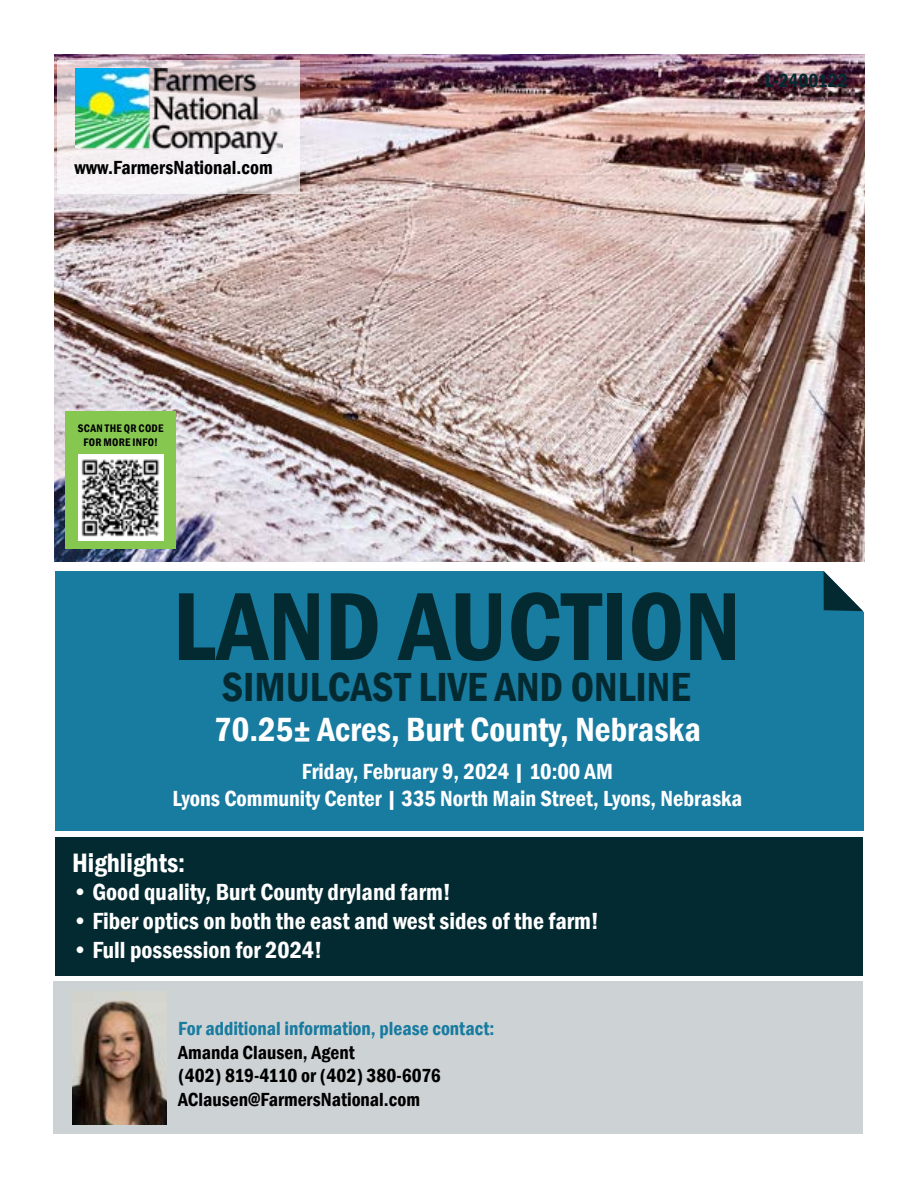
<style>
.page{position:relative;width:918px;height:1188px;background:#fff}
.page>*{position:absolute;margin:0;border:0;box-sizing:border-box;transform-origin:0 0}
.t1{font:600 condensed 100.05px "Franklin Gothic";color:#042a31}
.t2{font:600 condensed 41.7px "Franklin Gothic";color:#042a31}
.t3{font:600 condensed 34.5px "Franklin Gothic";color:#fff}
.t4{font:600 condensed 27.3px "Franklin Gothic";color:#fff}
.t5{font:600 condensed 24px "Franklin Gothic";color:#fff}
.t6{font:600 condensed 22.5px/27px "Franklin Gothic";color:#fff;text-align:center}
.t7{font:600 condensed 19.5px/23.4px "Franklin Gothic";color:#000}
.t8{font:600 condensed 19.5px "Franklin Gothic";color:#187ba0}
.t9{font:600 condensed 19.5px "Franklin Gothic";color:#042a31}
.t10{font:600 condensed 11.25px/13.5px "Franklin Gothic";letter-spacing:.02em;color:#000;text-align:center}
</style>
<div class="page">
<div style="left:53px;top:982px;width:809px;height:152px;background:#cdd2d4"></div>
<div style="left:55px;top:837px;width:807px;height:139px;background:#042a31"></div>
<div style="left:55px;top:571px;width:808px;height:260px;background:#187ba0"></div>
<svg style="left:823px;top:571px;width:41px;height:42px;background:#7d959b"></svg>
<img style="left:54px;top:54px;width:811px;height:508px">
<svg style="left:58px;top:60px;width:242px;height:133px;fill:#f4f0f3"></svg>
<img style="left:76px;top:69px;width:207px;height:85px">
<div style="left:66px;top:411px;width:110px;height:138px;background:#86c750"></div>
<img style="left:78px;top:454px;width:85px;height:86px">
<img style="left:72px;top:992px;width:94px;height:132px">
<p class="t7" style="left:74px;top:155px;width:200px">www.FarmersNational.com</p>
<p class="t9" style="left:765px;top:68px;width:84px">L-2400122</p>
<p class="t10" style="left:78px;top:422px;width:87px">SCAN THE QR CODE<br>FOR MORE INFO!</p>
<h1 class="t1" style="left:173px;top:560px;width:570px">LAND AUCTION</h1>
<h2 class="t2" style="left:222px;top:659px;width:470px">SIMULCAST LIVE AND ONLINE</h2>
<h3 class="t3" style="left:214px;top:707px;width:488px">70.25± Acres, Burt County, Nebraska</h3>
<p class="t6" style="left:173px;top:758px;width:571px">Friday, February 9, 2024 | 10:00 AM<br>Lyons Community Center | 335 North Main Street, Lyons, Nebraska</p>
<p class="t4" style="left:72px;top:844px;width:115px">Highlights:</p>
<p class="t5" style="left:72px;top:876px;width:380px">• Good quality, Burt County dryland farm!</p>
<p class="t5" style="left:72px;top:905px;width:529px">• Fiber optics on both the east and west sides of the farm!</p>
<p class="t5" style="left:72px;top:934px;width:252px">• Full possession for 2024!</p>
<p class="t8" style="left:178px;top:1016px;width:318px">For additional information, please contact:</p>
<p class="t7" style="left:178px;top:1040px;width:264px">Amanda Clausen, Agent<br>(402) 819-4110 or (402) 380-6076<br>AClausen@FarmersNational.com</p>
</div>
